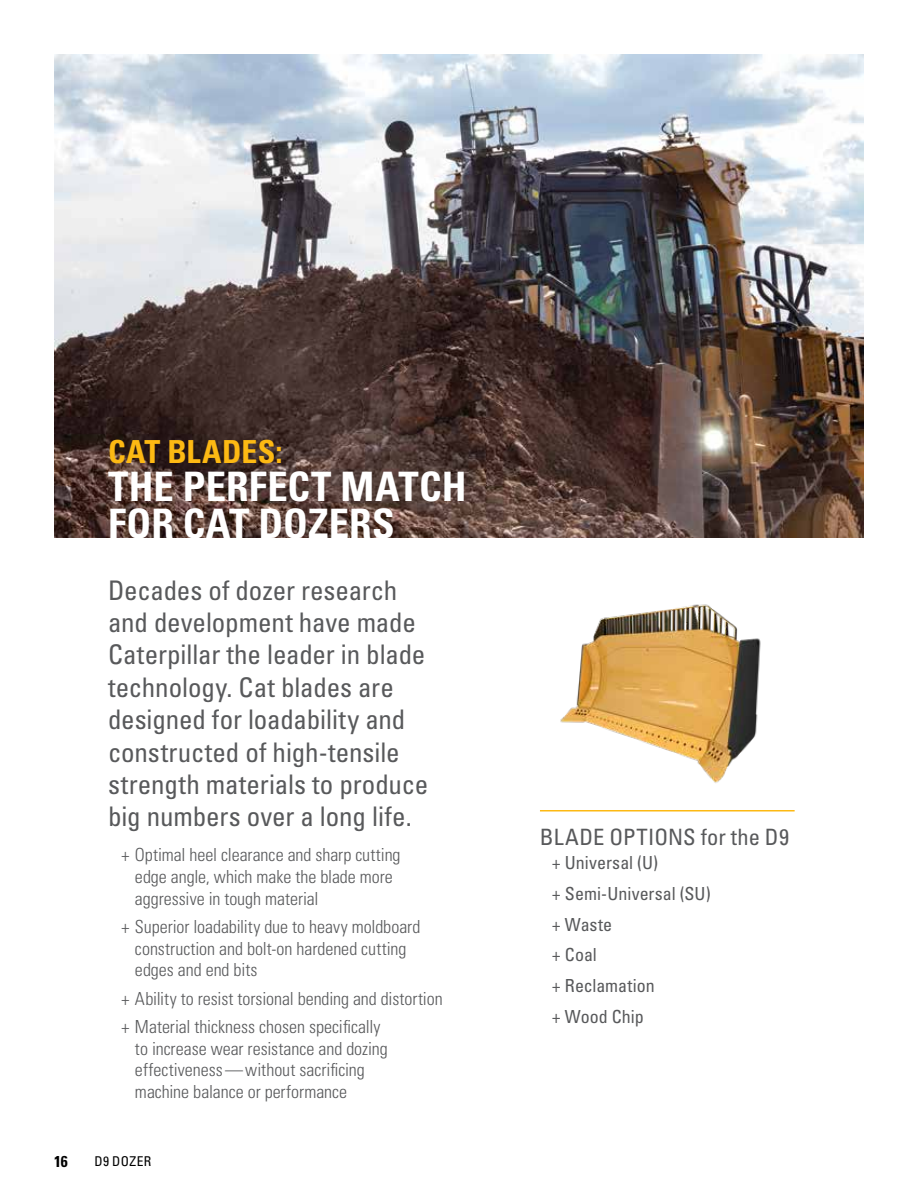
<style>
.page{position:relative;width:918px;height:1188px;background:#fff}
.page>*{position:absolute;margin:0;border:0;box-sizing:border-box;transform-origin:0 0}
.t1{font:700 condensed 40.65px/37.5px "Univers LT Std";letter-spacing:.005em;color:#fff}
.t2{font:700 condensed 31.8px "Univers LT Std";letter-spacing:.01em;color:#fdb913}
.t3{font:condensed 27px/32.4px "Univers LT Std";letter-spacing:-.005em;color:#58595b}
.t4{font:condensed 22.5px "Univers LT Std";letter-spacing:.005em;color:#58595b}
.t5{font:300 condensed 18px/21.6px "Univers LT Std";color:#58595b}
.t6{font:condensed 18px/30.8px "Univers LT Std";color:#58595b}
.t7{font:700 condensed 15.75px "Univers LT Std";color:#000}
.t8{font:condensed 13.5px "Univers LT Std";letter-spacing:.035em;color:#000}
</style>
<div class="page">
<img style="left:54px;top:55px;width:810px;height:483px">
<img style="left:560px;top:604px;width:201px;height:179px">
<hr style="left:540px;top:810px;width:255px;height:2px;background:#fdb913">
<h2 class="t2" style="left:108px;top:433px;width:176px">CAT BLADES:</h2>
<h1 class="t1" style="left:108px;top:468px;width:360px">THE PERFECT MATCH<br>FOR CAT DOZERS</h1>
<h3 class="t3" style="left:108px;top:573px;width:322px">Decades of dozer research and development have made<br>Caterpillar the leader in blade technology. Cat blades are designed for loadability and constructed of high-tensile strength materials to produce big numbers over a long life.</h3>
<p class="t5" style="left:135px;top:844px;width:267px;text-indent:-14px">+ Optimal heel clearance and sharp cutting edge angle, which make the blade more aggressive in tough material</p>
<p class="t5" style="left:135px;top:916px;width:287px;text-indent:-14px">+ Superior loadability due to heavy moldboard construction and bolt-on hardened cutting edges and end bits</p>
<p class="t5" style="left:121px;top:984px;width:323px;line-height:28.3px">+ Ability to resist torsional bending and distortion + Material thickness chosen specifically</p>
<p class="t5" style="left:135px;top:1037px;width:254px">to increase wear resistance and dozing effectiveness—without sacrificing machine balance or performance</p>
<p class="t7" style="left:54px;top:1151px;width:15px">16</p>
<p class="t8" style="left:94px;top:1153px;width:58px">D9 DOZER</p>
<p class="t4" style="left:540px;top:823px;width:251px">BLADE OPTIONS for the D9</p>
<p class="t6" style="left:552px;top:847px;width:160px">+ Universal (U)<br>+ Semi-Universal (SU) + Waste<br>+ Coal<br>+ Reclamation<br>+ Wood Chip</p>
</div>
